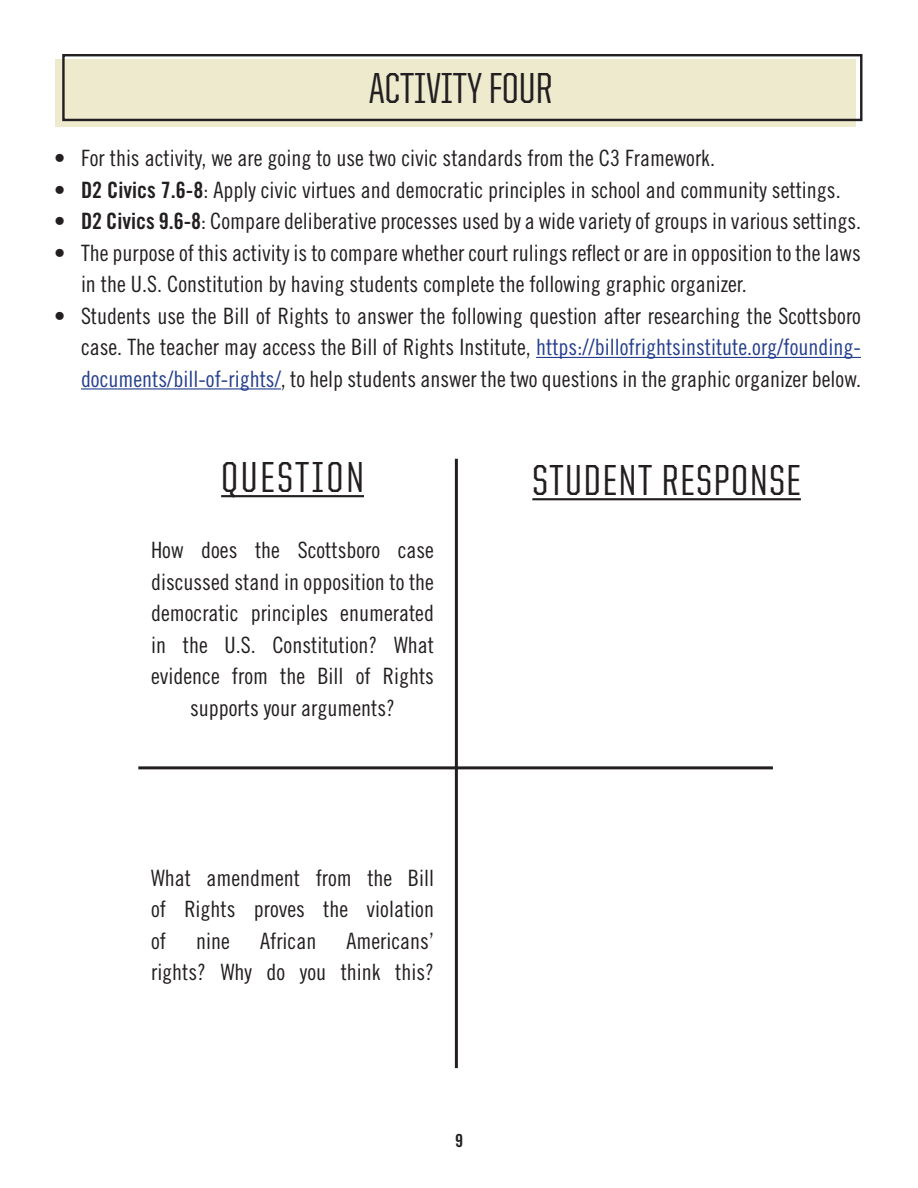
<style>
.page{position:relative;width:918px;height:1188px;background:#fff}
.page>*{position:absolute;margin:0;border:0;box-sizing:border-box;transform-origin:0 0}
.t1{font:500 43.5px "United Sans Cond";letter-spacing:.04em;color:#231f20}
.t2{font:500 43.5px "United Sans Cond";color:#231f20}
.t3{font:500 43.5px "United Sans Cond";letter-spacing:.06em;color:#231f20}
.t4{font:22.5px/31.5px "Trade Gothic LT Std Cn 18";color:#231f20;text-align:justify}
.t5{font:18px "Trade Gothic LT Std Bd Cn 20";color:#231f20}
.s1{font-family:"Trade Gothic LT Std Bd Cn 20"}
.s2{color:#253f8e}
</style>
<div class="page">
<div style="left:56px;top:60px;width:800px;height:67px;background:#edeace"></div>
<div style="left:62px;top:54px;width:800px;height:67px;border:2px solid #231f20"></div>
<hr style="left:221px;top:495px;width:143px;height:2px;background:#231f20">
<hr style="left:532px;top:498px;width:269px;height:2px;background:#231f20">
<hr style="left:536px;top:357px;width:325px;height:1px;background:#253f8e">
<hr style="left:81px;top:388px;width:200px;height:2px;background:#253f8e">
<hr style="left:455px;top:459px;width:3px;height:609px;background:#231f20">
<hr style="left:138px;top:766px;width:635px;height:3px;background:#231f20">
<p class="t2" style="left:369px;top:66px;width:185px">ACTIVITY FOUR</p>
<p class="t4" style="left:54px;top:142px;width:663px">• For this activity, we are going to use two civic standards from the C3 Framework.</p>
<p class="t4" style="left:54px;top:174px;width:788px"><span class="s1">• D2 Civics 7.6-8</span>: Apply civic virtues and democratic principles in school and community settings.</p>
<p class="t4" style="left:54px;top:205px;width:809px"><span class="s1">• D2 Civics 9.6-8</span>: Compare deliberative processes used by a wide variety of groups in various settings.</p>
<p class="t4" style="left:81px;top:237px;width:781px;text-indent:-27px">• The purpose of this activity is to compare whether court rulings reflect or are in opposition to the laws in the U.S. Constitution by having students complete the following graphic organizer.</p>
<p class="t4" style="left:81px;top:300px;width:782px;text-indent:-27px">• Students use the Bill of Rights to answer the following question after researching the Scottsboro case. The teacher may access the Bill of Rights Institute, <span class="s2">https://billofrightsinstitute.org/founding&shy;documents/bill-of-rights/</span>, to help students answer the two questions in the graphic organizer below.</p>
<p class="t3" style="left:221px;top:455px;width:144px">QUESTION</p>
<p class="t1" style="left:532px;top:458px;width:270px">STUDENT RESPONSE</p>
<p class="t4" style="left:151px;top:534px;width:285px;text-align:center">How does the Scottsboro case discussed stand in opposition to the democratic principles enumerated in the U.S. Constitution? What evidence from the Bill of Rights supports your arguments?</p>
<p class="t4" style="left:151px;top:862px;width:284px">What amendment from the Bill of Rights proves the violation of</p>
<p class="t4" style="left:196px;top:925px;width:35px">nine</p>
<p class="t4" style="left:260px;top:925px;width:58px">African</p>
<p class="t4" style="left:151px;top:925px;width:284px;text-align:right">Americans’<br>rights? Why do you think this?</p>
<p class="t5" style="left:455px;top:1130px;width:9px">9</p>
</div>
